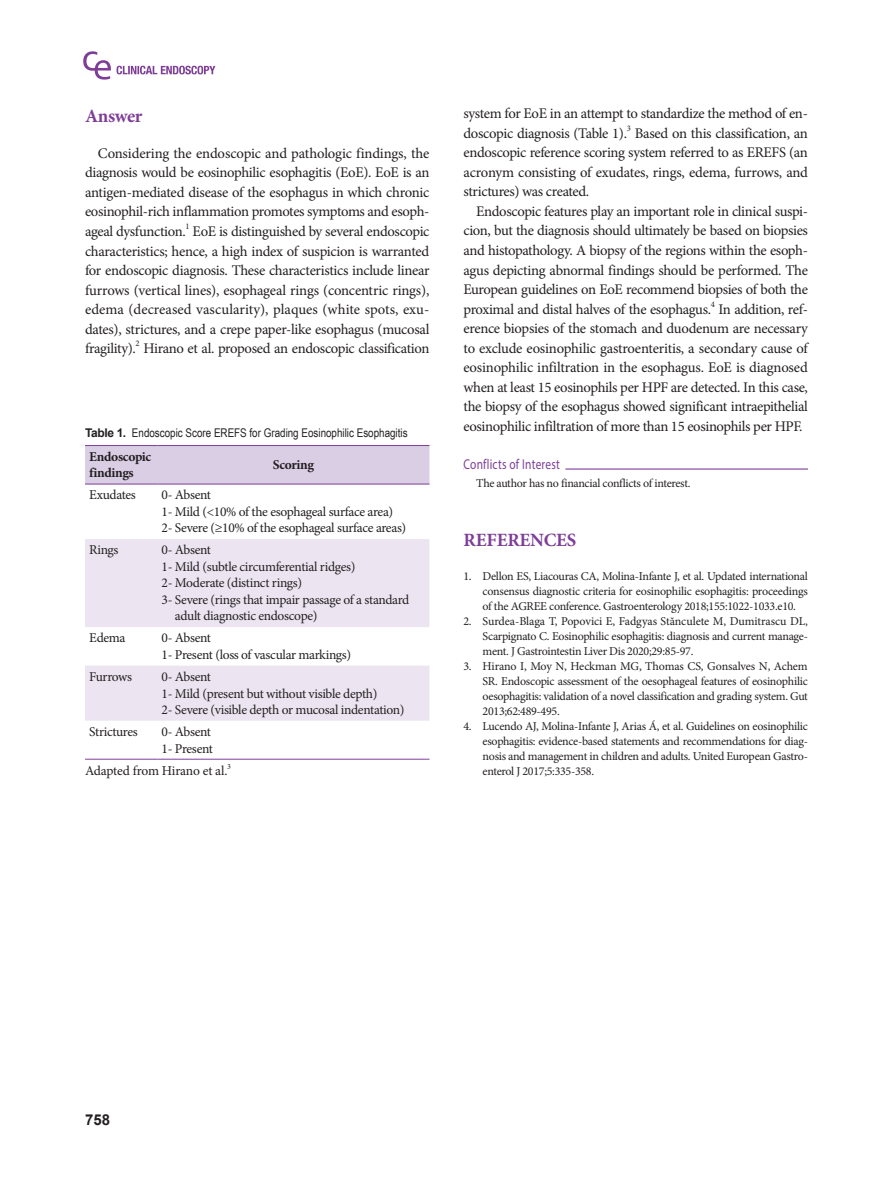
<style>
.page{position:relative;width:893px;height:1191px;background:#fff}
.page>*{position:absolute;margin:0;border:0;box-sizing:border-box;transform-origin:0 0}
.대제목{font:700 18.75px "Minion Pro";letter-spacing:-.01em;color:#7e3e98}
.t1{font:700 15px "Arial";color:#231f20}
.본문{font:14.7px/19.5px "Minion Pro";letter-spacing:-.025em;color:#231f20;text-align:justify}
.소소제목{font:14.25px "Myriad Pro";letter-spacing:.02em;color:#7e3e98;scale:.8 1}
.표내용_왼쪽{font:13.5px/16.5px "Minion Pro";letter-spacing:-.025em;color:#231f20}
.표헤드{font:700 13.5px/16.5px "Minion Pro";letter-spacing:-.025em;color:#231f20}
.표_주석{font:13.5px "Minion Pro";letter-spacing:-.015em;color:#231f20}
.참고문헌_내용{font:12px/15px "Minion Pro";letter-spacing:-.025em;color:#231f20;text-align:justify}
.그림제목{font:12px "Arial Narrow";color:#231f20}
.소소제목_내용{font:12px "Minion Pro";letter-spacing:-.025em;color:#231f20}
.본문-2{font:8.55px "Minion Pro";color:#231f20}
.표_주석-2{font:7.8px "Minion Pro";color:#231f20}
.s1{font-family:"Arial";font-weight:700}
</style>
<div class="page">
<svg style="left:117px;top:66px;width:98px;height:8px"></svg>
<svg style="left:83px;top:51px;width:28px;height:29px"></svg>
<hr style="left:463px;top:468px;width:345px;height:1px;background:#7e3e98">
<div style="left:463px;top:463px;width:102px;height:9px;background:#fff"></div>
<div style="left:85px;top:446px;width:344px;height:38px;background:#dacee5"></div>
<svg style="left:85px;top:720px;width:344px;height:39px"></svg>
<svg style="left:85px;top:539px;width:344px;height:181px;fill:#ece5f1"></svg>
<hr style="left:85px;top:445px;width:72px;height:1px;background:#7e3e98">
<hr style="left:157px;top:445px;width:272px;height:1px;background:#7e3e98">
<hr style="left:85px;top:484px;width:72px;height:1px;background:#7e3e98">
<hr style="left:157px;top:484px;width:272px;height:1px;background:#7e3e98">
<hr style="left:85px;top:759px;width:72px;height:1px;background:#7e3e98">
<hr style="left:157px;top:759px;width:272px;height:1px;background:#7e3e98">
<p class="대제목" style="left:85px;top:103px;width:59px">Answer</p>
<p class="본문" style="left:85px;top:144px;width:346px;text-indent:13px">Considering the endoscopic and pathologic findings, the diagnosis would be eosinophilic esophagitis (EoE). EoE is an antigen-mediated disease of the esophagus in which chronic eosinophil-rich inflammation promotes symptoms and esoph&shy;ageal dysfunction.</p>
<p class="본문-2" style="left:185px;top:221px;width:6px">1</p>
<p class="본문" style="left:85px;top:222px;width:346px;text-indent:108px">EoE is distinguished by several endoscopic characteristics; hence, a high index of suspicion is warranted for endoscopic diagnosis. These characteristics include linear furrows (vertical lines), esophageal rings (concentric rings), edema (decreased vascularity), plaques (white spots, exu&shy;dates), strictures, and a crepe paper-like esophagus (mucosal fragility).</p>
<p class="본문-2" style="left:135px;top:338px;width:6px">2</p>
<p class="본문" style="left:143px;top:339px;width:287px">Hirano et al. proposed an endoscopic classification</p>
<p class="그림제목" style="left:85px;top:424px;width:324px"><span class="s1">Table 1.</span> Endoscopic Score EREFS for Grading Eosinophilic Esophagitis</p>
<p class="표헤드" style="left:89px;top:448px;width:64px">Endoscopic findings</p>
<p class="표헤드" style="left:273px;top:456px;width:43px">Scoring</p>
<p class="표내용_왼쪽" style="left:89px;top:487px;width:48px">Exudates</p>
<p class="표내용_왼쪽" style="left:162px;top:487px;width:51px">0- Absent</p>
<p class="표내용_왼쪽" style="left:162px;top:503px;width:233px">1- Mild (&lt;10% of the esophageal surface area)</p>
<p class="표내용_왼쪽" style="left:162px;top:520px;width:246px">2- Severe (≥10% of the esophageal surface areas)</p>
<p class="표내용_왼쪽" style="left:89px;top:542px;width:31px">Rings</p>
<p class="표내용_왼쪽" style="left:162px;top:542px;width:51px">0- Absent</p>
<p class="표내용_왼쪽" style="left:162px;top:558px;width:195px">1- Mild (subtle circumferential ridges)</p>
<p class="표내용_왼쪽" style="left:162px;top:575px;width:142px">2- Moderate (distinct rings)</p>
<p class="표내용_왼쪽" style="left:175px;top:591px;width:236px;text-indent:-13px">3- Severe (rings that impair passage of a standard adult diagnostic endoscope)</p>
<p class="표내용_왼쪽" style="left:89px;top:630px;width:38px">Edema</p>
<p class="표내용_왼쪽" style="left:162px;top:630px;width:51px">0- Absent</p>
<p class="표내용_왼쪽" style="left:162px;top:646px;width:191px">1- Present (loss of vascular markings)</p>
<p class="표내용_왼쪽" style="left:89px;top:668px;width:44px">Furrows</p>
<p class="표내용_왼쪽" style="left:162px;top:668px;width:51px">0- Absent</p>
<p class="표내용_왼쪽" style="left:162px;top:685px;width:217px">1- Mild (present but without visible depth)</p>
<p class="표내용_왼쪽" style="left:162px;top:701px;width:244px">2- Severe (visible depth or mucosal indentation)</p>
<p class="표내용_왼쪽" style="left:89px;top:723px;width:50px">Strictures</p>
<p class="표내용_왼쪽" style="left:162px;top:723px;width:51px">0- Absent</p>
<p class="표내용_왼쪽" style="left:162px;top:740px;width:53px">1- Present</p>
<p class="표_주석" style="left:85px;top:761px;width:144px">Adapted from Hirano et al.</p>
<p class="표_주석-2" style="left:227px;top:761px;width:5px">3</p>
<p class="본문" style="left:463px;top:104px;width:346px">system for EoE in an attempt to standardize the method of en&shy;doscopic diagnosis (Table 1).</p>
<p class="본문-2" style="left:627px;top:123px;width:6px">3</p>
<p class="본문" style="left:463px;top:124px;width:346px;text-indent:171px">Based on this classification, an endoscopic reference scoring system referred to as EREFS (an acronym consisting of exudates, rings, edema, furrows, and strictures) was created.</p>
<p class="본문" style="left:463px;top:202px;width:346px;text-indent:13px">Endoscopic features play an important role in clinical suspi&shy;cion, but the diagnosis should ultimately be based on biopsies and histopathology. A biopsy of the regions within the esoph&shy;agus depicting abnormal findings should be performed. The European guidelines on EoE recommend biopsies of both the proximal and distal halves of the esophagus.</p>
<p class="본문-2" style="left:711px;top:298px;width:6px">4</p>
<p class="본문" style="left:463px;top:299px;width:346px;text-indent:255px">In addition, ref&shy;erence biopsies of the stomach and duodenum are necessary to exclude eosinophilic gastroenteritis, a secondary cause of eosinophilic infiltration in the esophagus. EoE is diagnosed when at least 15 eosinophils per HPF are detected. In this case, the biopsy of the esophagus showed significant intraepithelial eosinophilic infiltration of more than 15 eosinophils per HPF.</p>
<p class="소소제목" style="left:463px;top:456px;width:122px">Conflicts of Interest</p>
<p class="소소제목_내용" style="left:476px;top:475px;width:216px">The author has no financial conflicts of interest.</p>
<p class="대제목" style="left:464px;top:527px;width:114px">REFERENCES</p>
<p class="참고문헌_내용" style="left:483px;top:569px;width:327px;text-indent:-19px">1. Dellon ES, Liacouras CA, Molina-Infante J, et al. Updated international consensus diagnostic criteria for eosinophilic esophagitis: proceedings of the AGREE conference. Gastroenterology 2018;155:1022-1033.e10.</p>
<p class="참고문헌_내용" style="left:483px;top:614px;width:327px;text-indent:-19px">2. Surdea-Blaga T, Popovici E, Fadgyas Stănculete M, Dumitrascu DL, Scarpignato C. Eosinophilic esophagitis: diagnosis and current manage&shy;ment. J Gastrointestin Liver Dis 2020;29:85-97.</p>
<p class="참고문헌_내용" style="left:483px;top:659px;width:327px;text-indent:-19px">3. Hirano I, Moy N, Heckman MG, Thomas CS, Gonsalves N, Achem SR. Endoscopic assessment of the oesophageal features of eosinophilic oesophagitis: validation of a novel classification and grading system. Gut 2013;62:489-495.</p>
<p class="참고문헌_내용" style="left:483px;top:719px;width:327px;text-indent:-19px">4. Lucendo AJ, Molina-Infante J, Arias Á, et al. Guidelines on eosinophilic esophagitis: evidence-based statements and recommendations for diag&shy;nosis and management in children and adults. United European Gastro&shy;enterol J 2017;5:335-358.</p>
<p class="t1" style="left:85px;top:1109px;width:27px">758</p>
</div>
